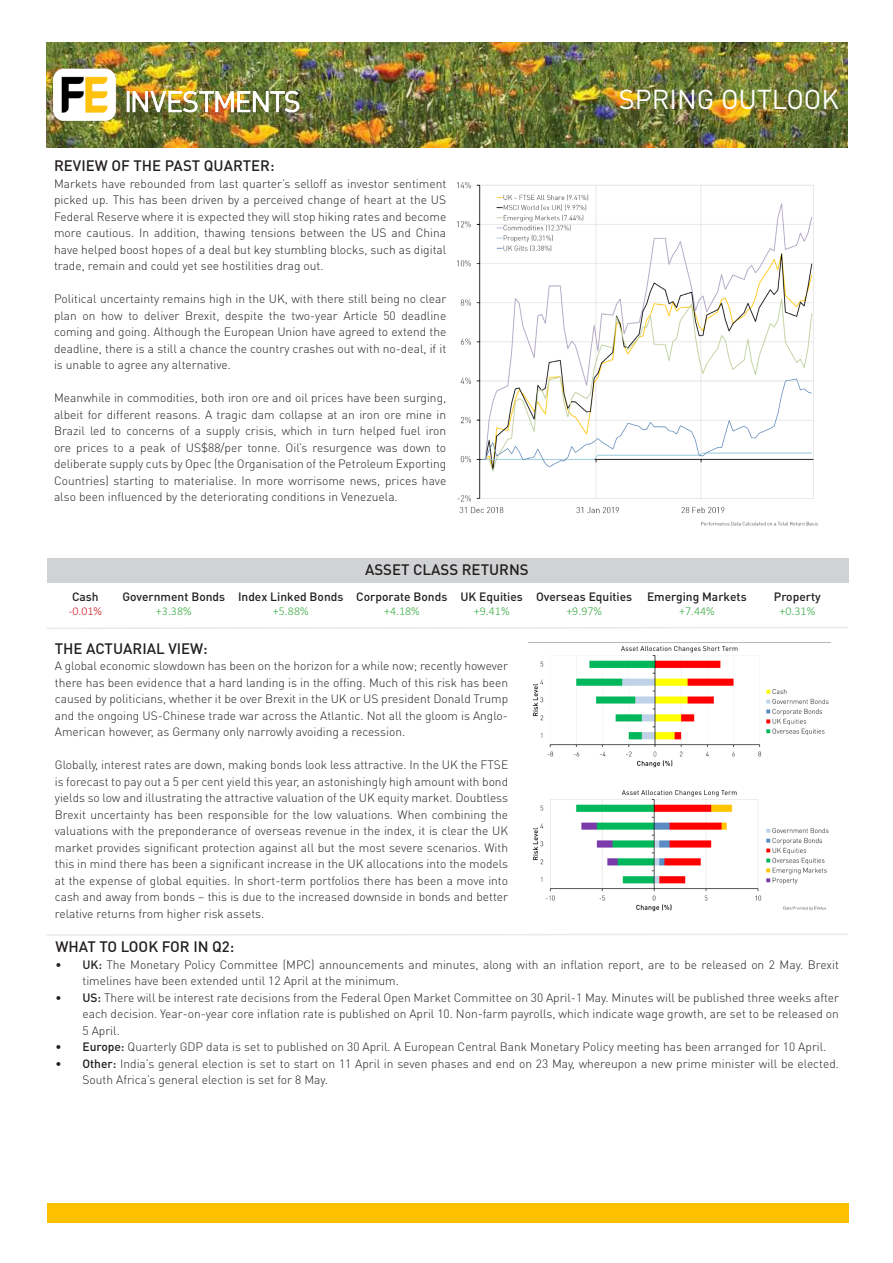
<style>
.page{position:relative;width:893px;height:1263px;background:#fff}
.page>*{position:absolute;margin:0;border:0;box-sizing:border-box;transform-origin:0 0}
.t1{font:27px "DIN Pro";color:#fff}
.t2{font:500 15px "DIN Pro";color:#231f20}
.t3{font:300 12px/16.5px "DIN Pro";color:#231f20;text-align:justify}
.t4{font:500 12px "DIN Pro";color:#231f20}
.t5{font:300 12px "Calibri";color:#40ae49}
.t6{font:300 12px "Calibri";color:#d1232a}
.s1{font-weight:500}
</style>
<div class="page">
<img style="left:47px;top:43px;width:801px;height:105px">
<hr style="left:47px;top:627px;width:801px;height:2px;background:#efeded">
<svg style="left:47px;top:933px;width:801px;height:3px"></svg>
<img style="left:456px;top:182px;width:363px;height:344px">
<img style="left:528px;top:642px;width:303px;height:126px">
<div style="left:47px;top:1203px;width:801px;height:20px;background:#ffc000"></div>
<img style="left:533px;top:790px;width:296px;height:122px">
<img style="left:47px;top:54px;width:258px;height:81px">
<div style="left:47px;top:558px;width:801px;height:25px;background:#d1d2d4"></div>
<p class="t2" style="left:54px;top:156px;width:222px">REVIEW OF THE PAST QUARTER:</p>
<p class="t3" style="left:54px;top:175px;width:394px">Markets have rebounded from last quarter’s selloff as investor sentiment picked up. This has been driven by a perceived change of heart at the US Federal Reserve where it is expected they will stop hiking rates and become more cautious. In addition, thawing tensions between the US and China have helped boost hopes of a deal but key stumbling blocks, such as digital trade, remain and could yet see hostilities drag out.</p>
<p class="t3" style="left:54px;top:290px;width:394px">Political uncertainty remains high in the UK, with there still being no clear plan on how to deliver Brexit, despite the two-year Article 50 deadline coming and going. Although the European Union have agreed to extend the deadline, there is a still a chance the country crashes out with no-deal, if it is unable to agree any alternative.</p>
<p class="t3" style="left:54px;top:389px;width:394px">Meanwhile in commodities, both iron ore and oil prices have been surging, albeit for different reasons. A tragic dam collapse at an iron ore mine in Brazil led to concerns of a supply crisis, which in turn helped fuel iron ore prices to a peak of US$88/per tonne. Oil’s resurgence was down to deliberate supply cuts by Opec (the Organisation of the Petroleum Exporting Countries) starting to materialise. In more worrisome news, prices have also been influenced by the deteriorating conditions in Venezuela.</p>
<p class="t1" style="left:619px;top:81px;width:222px">SPRING OUTLOOK</p>
<p class="t4" style="left:72px;top:588px;width:28px">Cash</p>
<p class="t6" style="left:69px;top:604px;width:35px">-0.01%</p>
<p class="t4" style="left:122px;top:588px;width:104px">Government Bonds</p>
<p class="t5" style="left:156px;top:604px;width:37px">+3.38%</p>
<p class="t4" style="left:238px;top:588px;width:107px">Index Linked Bonds</p>
<p class="t5" style="left:273px;top:604px;width:37px">+5.88%</p>
<p class="t2" style="left:365px;top:559px;width:165px">ASSET CLASS RETURNS</p>
<p class="t4" style="left:356px;top:588px;width:93px">Corporate Bonds</p>
<p class="t5" style="left:384px;top:604px;width:37px">+4.18%</p>
<p class="t4" style="left:460px;top:588px;width:64px">UK Equities</p>
<p class="t5" style="left:474px;top:604px;width:37px">+9.41%</p>
<p class="t4" style="left:536px;top:588px;width:98px">Overseas Equities</p>
<p class="t5" style="left:566px;top:604px;width:37px">+9.97%</p>
<p class="t4" style="left:647px;top:588px;width:101px">Emerging Markets</p>
<p class="t5" style="left:679px;top:604px;width:37px">+7.44%</p>
<p class="t4" style="left:774px;top:588px;width:48px">Property</p>
<p class="t5" style="left:779px;top:604px;width:37px">+0.31%</p>
<p class="t2" style="left:55px;top:638px;width:155px">THE ACTUARIAL VIEW:</p>
<p class="t3" style="left:55px;top:657px;width:455px">A global economic slowdown has been on the horizon for a while now; recently however there has been evidence that a hard landing is in the offing. Much of this risk has been caused by politicians, whether it be over Brexit in the UK or US president Donald Trump and the ongoing US-Chinese trade war across the Atlantic. Not all the gloom is Anglo-American however, as Germany only narrowly avoiding a recession.</p>
<p class="t3" style="left:55px;top:756px;width:455px">Globally, interest rates are down, making bonds look less attractive. In the UK the FTSE is forecast to pay out a 5 per cent yield this year, an astonishingly high amount with bond yields so low and illustrating the attractive valuation of the UK equity market. Doubtless Brexit uncertainty has been responsible for the low valuations. When combining the valuations with the preponderance of overseas revenue in the index, it is clear the UK market provides significant protection against all but the most severe scenarios. With this in mind there has been a significant increase in the UK allocations into the models at the expense of global equities. In short-term portfolios there has been a move into cash and away from bonds – this is due to the increased downside in bonds and better relative returns from higher risk assets.</p>
<p class="t2" style="left:55px;top:937px;width:181px">WHAT TO LOOK FOR IN Q2:</p>
<p class="t3" style="left:82px;top:956px;width:758px;text-indent:-27px"><span class="s1">• UK:</span> The Monetary Policy Committee (MPC) announcements and minutes, along with an inflation report, are to be released on 2 May. Brexit timelines have been extended until 12 April at the minimum.</p>
<p class="t3" style="left:82px;top:989px;width:758px;text-indent:-27px"><span class="s1">• US:</span> There will be interest rate decisions from the Federal Open Market Committee on 30 April-1 May. Minutes will be published three weeks after each decision. Year-on-year core inflation rate is published on April 10. Non-farm payrolls, which indicate wage growth, are set to be released on 5 April.</p>
<p class="t3" style="left:55px;top:1038px;width:772px"><span class="s1">• Europe:</span> Quarterly GDP data is set to published on 30 April. A European Central Bank Monetary Policy meeting has been arranged for 10 April.</p>
<p class="t3" style="left:82px;top:1055px;width:758px;text-indent:-27px"><span class="s1">• Other:</span> India’s general election is set to start on 11 April in seven phases and end on 23 May, whereupon a new prime minister will be elected.<br>South Africa’s general election is set for 8 May.</p>
</div>
